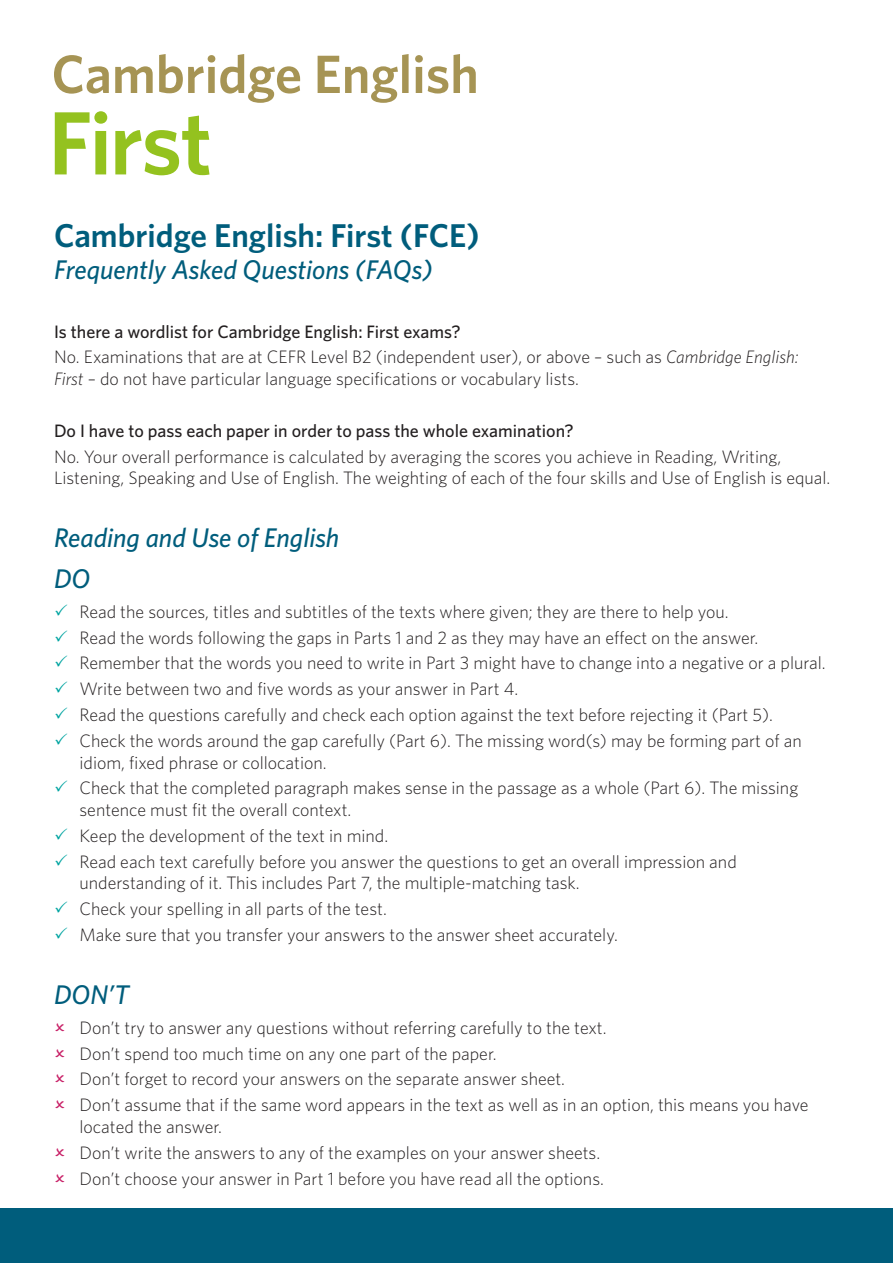
<style>
.page{position:relative;width:893px;height:1263px;background:#fff}
.page>*{position:absolute;margin:0;border:0;box-sizing:border-box;transform-origin:0 0}
.t1{font:600 33px "Whitney";color:#005d7c}
.Headings{font:italic 500 27px "Whitney";color:#005d7c}
.Answers{font:300 18px/21.6px "Whitney";color:#231f20}
.Questions{font:500 18px "Whitney";color:#231f20}
.s1{font-style:italic}
</style>
<div class="page">
<div style="left:0;top:1209px;width:893px;height:54px;background:#005d7c"></div>
<svg style="left:54px;top:55px;width:55px;height:39px"></svg>
<svg style="left:115px;top:66px;width:38px;height:27px"></svg>
<svg style="left:159px;top:54px;width:141px;height:49px"></svg>
<svg style="left:318px;top:54px;width:91px;height:49px"></svg>
<svg style="left:415px;top:54px;width:61px;height:40px"></svg>
<svg style="left:55px;top:111px;width:52px;height:63px"></svg>
<svg style="left:115px;top:116px;width:94px;height:59px"></svg>
<p class="t1" style="left:54px;top:213px;width:427px">Cambridge English: First (FCE)</p>
<p class="Headings" style="left:54px;top:252px;width:380px">Frequently Asked Questions (FAQs)</p>
<p class="Questions" style="left:54px;top:319px;width:408px">Is there a wordlist for Cambridge English: First exams?</p>
<p class="Answers" style="left:54px;top:346px;width:746px">No. Examinations that are at CEFR Level B2 (independent user), or above – such as <span class="s1">Cambridge English:<br>First</span> – do not have particular language specifications or vocabulary lists.</p>
<p class="Questions" style="left:54px;top:419px;width:521px">Do I have to pass each paper in order to pass the whole examination?</p>
<p class="Answers" style="left:54px;top:445px;width:778px">No. Your overall performance is calculated by averaging the scores you achieve in Reading, Writing,<br>Listening, Speaking and Use of English. The weighting of each of the four skills and Use of English is equal.</p>
<p class="Headings" style="left:54px;top:519px;width:287px">Reading and Use of English</p>
<p class="Headings" style="left:54px;top:560px;width:38px">DO</p>
<p class="Answers" style="left:80px;top:600px;width:651px">Read the sources, titles and subtitles of the texts where given; they are there to help you.</p>
<p class="Answers" style="left:80px;top:626px;width:680px">Read the words following the gaps in Parts 1 and 2 as they may have an effect on the answer.</p>
<p class="Answers" style="left:80px;top:652px;width:748px">Remember that the words you need to write in Part 3 might have to change into a negative or a plural.</p>
<p class="Answers" style="left:80px;top:678px;width:440px">Write between two and five words as your answer in Part 4.</p>
<p class="Answers" style="left:80px;top:703px;width:695px">Read the questions carefully and check each option against the text before rejecting it (Part 5).</p>
<p class="Answers" style="left:80px;top:729px;width:724px">Check the words around the gap carefully (Part 6). The missing word(s) may be forming part of an idiom, fixed phrase or collocation.</p>
<p class="Answers" style="left:80px;top:777px;width:720px">Check that the completed paragraph makes sense in the passage as a whole (Part 6). The missing sentence must fit the overall context.</p>
<p class="Answers" style="left:80px;top:824px;width:310px">Keep the development of the text in mind.</p>
<p class="Answers" style="left:80px;top:850px;width:659px">Read each text carefully before you answer the questions to get an overall impression and understanding of it. This includes Part 7, the multiple-matching task.</p>
<p class="Answers" style="left:80px;top:898px;width:309px">Check your spelling in all parts of the test.</p>
<p class="Answers" style="left:80px;top:923px;width:540px">Make sure that you transfer your answers to the answer sheet accurately.</p>
<p class="Headings" style="left:54px;top:976px;width:77px">DON’T</p>
<p class="Answers" style="left:80px;top:1016px;width:529px">Don’t try to answer any questions without referring carefully to the text.</p>
<p class="Answers" style="left:80px;top:1042px;width:418px">Don’t spend too much time on any one part of the paper.</p>
<p class="Answers" style="left:80px;top:1068px;width:487px">Don’t forget to record your answers on the separate answer sheet.</p>
<p class="Answers" style="left:80px;top:1094px;width:731px">Don’t assume that if the same word appears in the text as well as in an option, this means you have located the answer.</p>
<p class="Answers" style="left:80px;top:1141px;width:522px">Don’t write the answers to any of the examples on your answer sheets.</p>
<p class="Answers" style="left:80px;top:1167px;width:526px">Don’t choose your answer in Part 1 before you have read all the options.</p>
</div>
